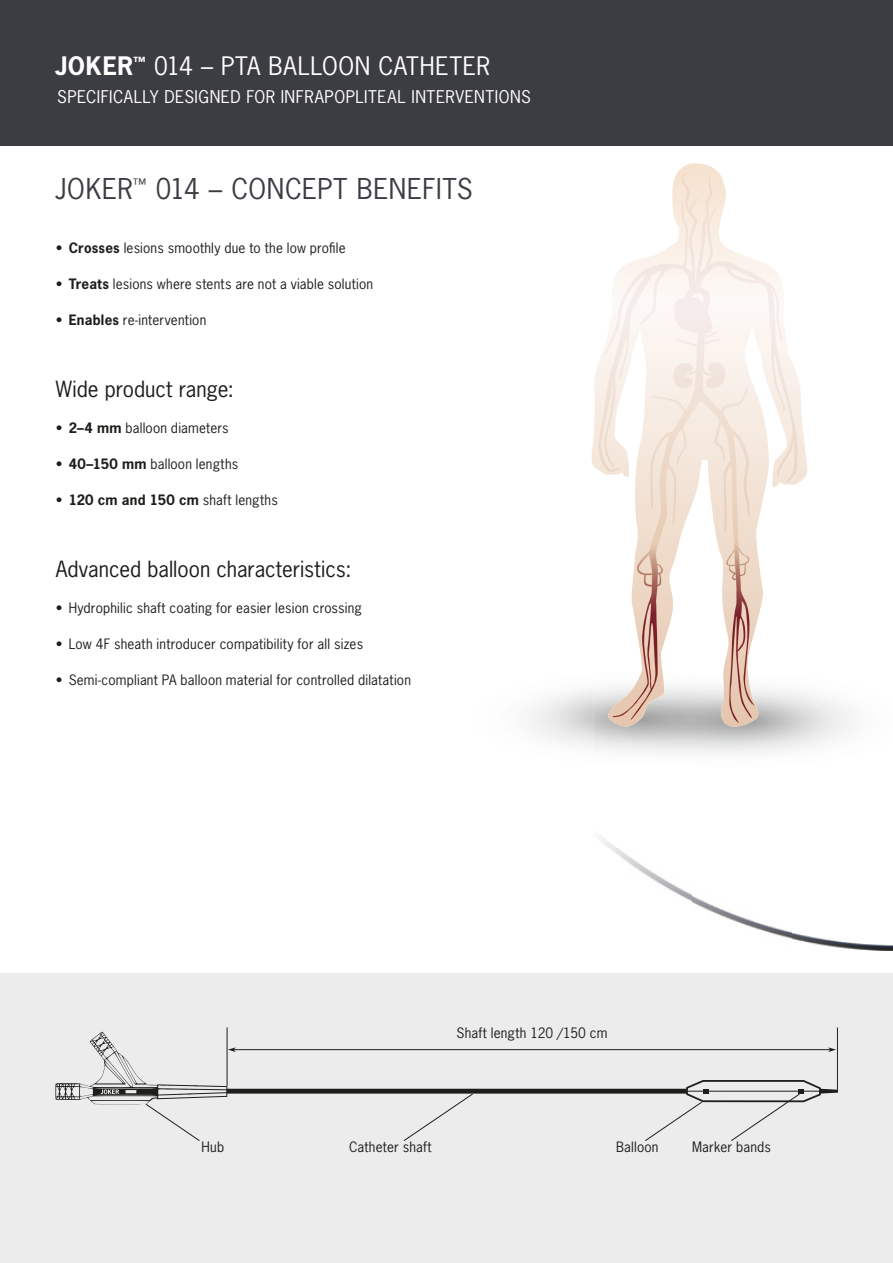
<style>
.page{position:relative;width:893px;height:1263px;background:#fff}
.page>*{position:absolute;margin:0;border:0;box-sizing:border-box;transform-origin:0 0}
.t1{font:27px "News Gothic LT";letter-spacing:.02em;color:#3c3d43}
.t2{font:24px "News Gothic LT";letter-spacing:.02em;color:#fff}
.t3{font:21px "News Gothic LT";color:#1e1e1c}
.t4{font:16.5px "News Gothic LT";letter-spacing:.03em;color:#fff}
.t5{font:13.5px "News Gothic LT";letter-spacing:.015em;color:#1e1e1c}
.s1{font-weight:700}
</style>
<div class="page">
<img style="left:610px;top:848px;width:283px;height:102px">
<div style="left:0;top:973px;width:893px;height:290px;background:#ececec"></div>
<div style="left:0;top:0;width:893px;height:145px;background:#3c3d43"></div>
<hr style="left:227px;top:1089px;width:459px;height:4px;background:#1e1e1c">
<svg style="left:828px;top:1047px;width:8px;height:5px"></svg>
<hr style="left:227px;top:1027px;width:1px;height:59px;background:#1e1e1c">
<hr style="left:837px;top:1027px;width:1px;height:66px;background:#1e1e1c">
<svg style="left:645px;top:1078px;width:193px;height:63px"></svg>
<svg style="left:403px;top:1093px;width:70px;height:48px"></svg>
<hr style="left:232px;top:1049px;width:600px;height:1px;background:#1e1e1c">
<svg style="left:55px;top:1031px;width:181px;height:110px"></svg>
<svg style="left:588px;top:163px;width:220px;height:564px"></svg>
<svg style="left:598px;top:174px;width:96px;height:298px"></svg>
<img style="left:613px;top:546px;width:39px;height:171px">
<img style="left:726px;top:542px;width:26px;height:181px">
<h2 class="t2" style="left:55px;top:50px;width:437px"><span class="s1">JOKER</span><sup>™</sup> 014 – PTA BALLOON CATHETER</h2>
<p class="t4" style="left:57px;top:86px;width:475px">SPECIFICALLY DESIGNED FOR INFRAPOPLITEAL INTERVENTIONS</p>
<h1 class="t1" style="left:55px;top:172px;width:419px">JOKER<sup>™</sup> 014 – CONCEPT BENEFITS</h1>
<p class="t5" style="left:56px;top:240px;width:291px">• <span class="s1">Crosses</span> lesions smoothly due to the low profile</p>
<p class="t5" style="left:56px;top:276px;width:319px">• <span class="s1">Treats</span> lesions where stents are not a viable solution</p>
<p class="t5" style="left:56px;top:312px;width:152px">• <span class="s1">Enables</span> re-intervention</p>
<h3 class="t3" style="left:56px;top:376px;width:179px">Wide product range:</h3>
<p class="t5" style="left:56px;top:420px;width:174px">• <span class="s1">2–4 mm</span> balloon diameters</p>
<p class="t5" style="left:56px;top:456px;width:184px">• <span class="s1">40–150 mm</span> balloon lengths</p>
<p class="t5" style="left:56px;top:492px;width:223px">• <span class="s1">120 cm and 150 cm</span> shaft lengths</p>
<h3 class="t3" style="left:56px;top:556px;width:297px">Advanced balloon characteristics:</h3>
<p class="t5" style="left:56px;top:600px;width:307px">• Hydrophilic shaft coating for easier lesion crossing</p>
<p class="t5" style="left:56px;top:636px;width:309px">• Low 4F sheath introducer compatibility for all sizes</p>
<p class="t5" style="left:56px;top:672px;width:356px">• Semi-compliant PA balloon material for controlled dilatation</p>
<p class="t5" style="left:457px;top:1024px;width:152px">Shaft length 120 /150 cm</p>
<p class="t5" style="left:202px;top:1138px;width:24px">Hub</p>
<p class="t5" style="left:349px;top:1138px;width:84px">Catheter shaft</p>
<p class="t5" style="left:616px;top:1138px;width:44px">Balloon</p>
<p class="t5" style="left:692px;top:1138px;width:80px">Marker bands</p>
</div>
